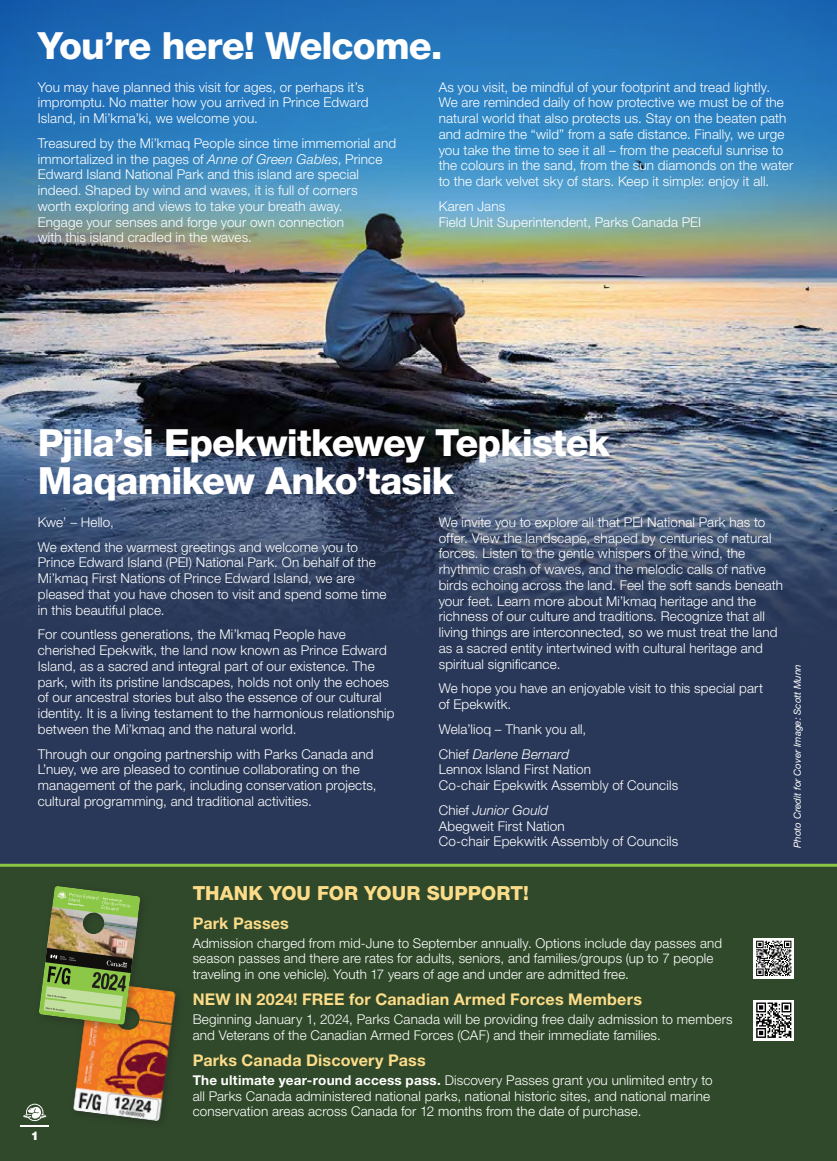
<style>
.page{position:relative;width:837px;height:1161px;background:#fff}
.page>*{position:absolute;margin:0;border:0;box-sizing:border-box;transform-origin:0 0}
.t1{font:800 37.5px/37.5px "Helvetica Neue LT Std";letter-spacing:-.025em;color:#fff}
.t2{font:800 19.5px "Helvetica Neue LT Std";letter-spacing:.005em;color:#fcdc89}
.t3{font:700 16.2px "Helvetica Neue LT Std";letter-spacing:.01em;color:#fcdc89}
.t4{font:300 13.5px/15.8px "Helvetica Neue LT Std";letter-spacing:.01em;color:#fff}
.t5{font:italic 300 13.5px "Helvetica Neue LT Std";letter-spacing:.01em;color:#fff}
.t6{font:900 12px "Helvetica Neue LT Std";color:#fff}
.t7{font:italic 9.75px "Helvetica Neue LT Std";color:#fff}
.s1{font-style:italic}
.s2{font-style:normal}
.s3{font-weight:700}
</style>
<div class="page">
<img style="left:0;top:297px;width:837px;height:190px">
<svg style="left:0;top:487px;width:837px;height:377px;background:#303f5f"></svg>
<div style="left:0;top:865px;width:837px;height:296px;background:#2f492a"></div>
<img style="left:73px;top:988px;width:104px;height:134px">
<hr style="left:0;top:864px;width:837px;height:3px;background:#8ac645">
<svg style="left:754px;top:938px;width:40px;height:40px"></svg>
<svg style="left:756px;top:941px;width:35px;height:35px"></svg>
<div style="left:34px;top:882px;width:116px;height:153px;background:#231f20;opacity:.4"></div>
<img style="left:39px;top:886px;width:101px;height:139px">
<img style="left:0;top:0;width:837px;height:297px">
<svg style="left:20px;top:1104px;width:29px;height:23px"></svg>
<svg style="left:754px;top:1000px;width:40px;height:40px"></svg>
<svg style="left:756px;top:1003px;width:35px;height:35px"></svg>
<p class="t1" style="left:38px;top:27px;width:406px">You’re here! Welcome.</p>
<p class="t4" style="left:38px;top:79px;width:332px">You may have planned this visit for ages, or perhaps it’s impromptu. No matter how you arrived in Prince Edward<br>Island, in Mi’kma’ki, we welcome you.</p>
<p class="t4" style="left:38px;top:135px;width:360px">Treasured by the Mi’kmaq People since time immemorial and immortalized in the pages of <span class="s1">Anne of Green Gables</span>, Prince Edward Island National Park and this island are special indeed. Shaped by wind and waves, it is full of corners<br>worth exploring and views to take your breath away.<br>Engage your senses and forge your own connection<br>with this island cradled in the waves.</p>
<p class="t4" style="left:439px;top:79px;width:356px">As you visit, be mindful of your footprint and tread lightly.<br>We are reminded daily of how protective we must be of the natural world that also protects us. Stay on the beaten path and admire the “wild” from a safe distance. Finally, we urge you take the time to see it all – from the peaceful sunrise to the colours in the sand, from the sun diamonds on the water to the dark velvet sky of stars. Keep it simple: enjoy it all.</p>
<p class="t4" style="left:439px;top:198px;width:68px">Karen Jans</p>
<p class="t4" style="left:439px;top:214px;width:264px">Field Unit Superintendent, Parks Canada PEI</p>
<p class="t1" style="left:38px;top:424px;width:574px">Pjila’si Epekwitkewey Tepkistek<br>Maqamikew Anko’tasik</p>
<p class="t4" style="left:38px;top:514px;width:78px">Kwe’ – Hello,</p>
<p class="t4" style="left:38px;top:539px;width:350px">We extend the warmest greetings and welcome you to Prince Edward Island (PEI) National Park. On behalf of the Mi’kmaq First Nations of Prince Edward Island, we are pleased that you have chosen to visit and spend some time in this beautiful place.</p>
<p class="t4" style="left:38px;top:626px;width:358px">For countless generations, the Mi’kmaq People have cherished Epekwitk, the land now known as Prince Edward Island, as a sacred and integral part of our existence. The park, with its pristine landscapes, holds not only the echoes of our ancestral stories but also the essence of our cultural identity. It is a living testament to the harmonious relationship between the Mi’kmaq and the natural world.</p>
<p class="t4" style="left:38px;top:746px;width:340px">Through our ongoing partnership with Parks Canada and L’nuey, we are pleased to continue collaborating on the management of the park, including conservation projects, cultural programming, and traditional activities.</p>
<p class="t4" style="left:439px;top:514px;width:346px">We invite you to explore all that PEI National Park has to offer. View the landscape, shaped by centuries of natural forces. Listen to the gentle whispers of the wind, the rhythmic crash of waves, and the melodic calls of native birds echoing across the land. Feel the soft sands beneath your feet. Learn more about Mi’kmaq heritage and the richness of our culture and traditions. Recognize that all living things are interconnected, so we must treat the land as a sacred entity intertwined with cultural heritage and spiritual significance.</p>
<p class="t4" style="left:439px;top:680px;width:326px">We hope you have an enjoyable visit to this special part of Epekwitk.</p>
<p class="t4" style="left:439px;top:721px;width:149px">Wela’lioq – Thank you all,</p>
<p class="t5" style="left:439px;top:746px;width:132px"><span class="s2">Chief</span> Darlene Bernard</p>
<p class="t4" style="left:439px;top:761px;width:154px">Lennox Island First Nation</p>
<p class="t4" style="left:439px;top:777px;width:241px">Co-chair Epekwitk Assembly of Councils</p>
<p class="t5" style="left:439px;top:802px;width:111px"><span class="s2">Chief</span> Junior Gould</p>
<p class="t4" style="left:439px;top:818px;width:128px">Abegweit First Nation</p>
<p class="t4" style="left:439px;top:833px;width:241px">Co-chair Epekwitk Assembly of Councils</p>
<p class="t7" style="left:791px;top:848px;width:185px;rotate:-90deg">Photo Credit for Cover Image: Scott Munn</p>
<p class="t6" style="left:31px;top:1128px;width:10px">1</p>
<p class="t2" style="left:193px;top:882px;width:338px">THANK YOU FOR YOUR SUPPORT!</p>
<p class="t3" style="left:193px;top:913px;width:98px">Park Passes</p>
<p class="t4" style="left:193px;top:935px;width:531px">Admission charged from mid-June to September annually. Options include day passes and season passes and there are rates for adults, seniors, and families/groups (up to 7 people traveling in one vehicle). Youth 17 years of age and under are admitted free.</p>
<p class="t3" style="left:193px;top:989px;width:451px">NEW IN 2024! FREE for Canadian Armed Forces Members</p>
<p class="t4" style="left:193px;top:1012px;width:542px">Beginning January 1, 2024, Parks Canada will be providing free daily admission to members and Veterans of the Canadian Armed Forces (CAF) and their immediate families.</p>
<p class="t3" style="left:193px;top:1050px;width:235px">Parks Canada Discovery Pass</p>
<p class="t4" style="left:193px;top:1072px;width:522px"><span class="s3">The ultimate year-round access pass.</span> Discovery Passes grant you unlimited entry to all Parks Canada administered national parks, national historic sites, and national marine conservation areas across Canada for 12 months from the date of purchase.</p>
</div>
